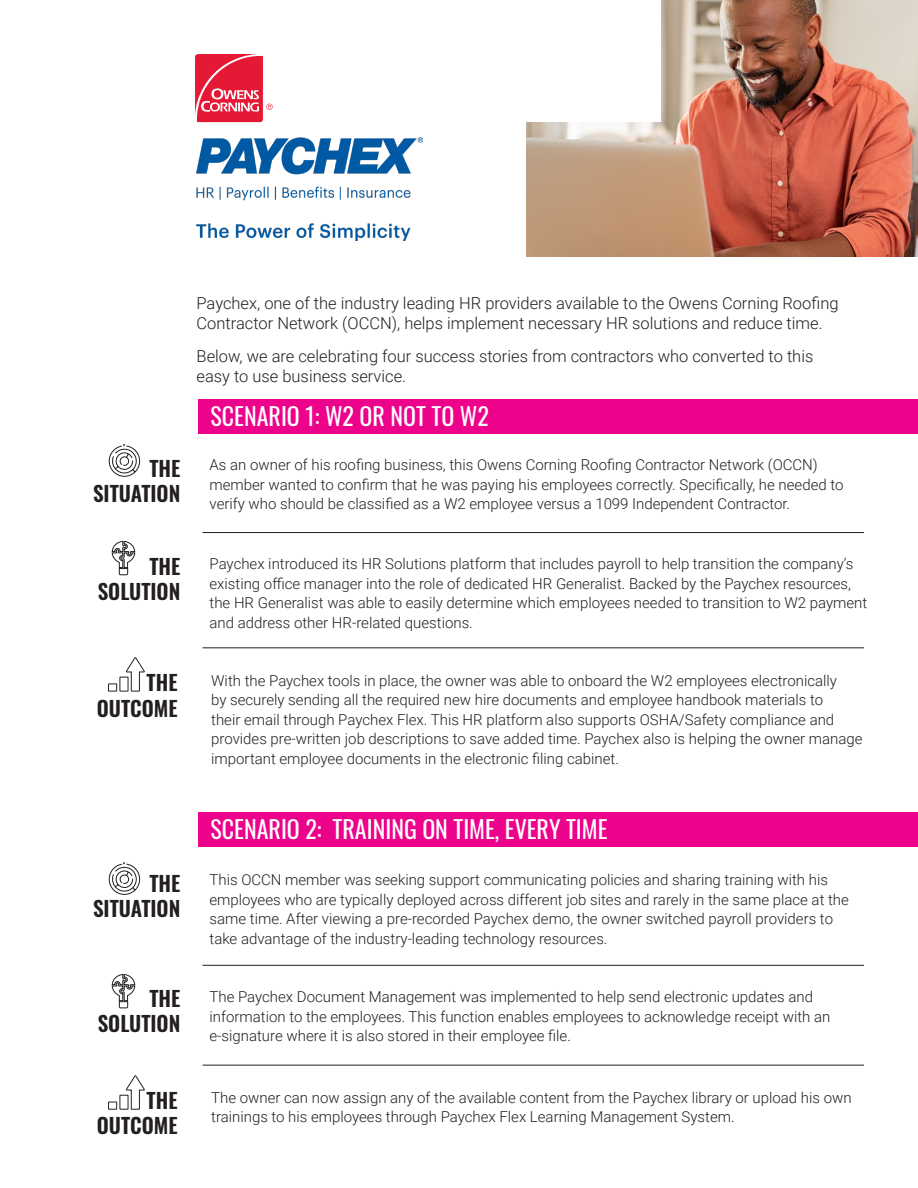
<style>
.page{position:relative;width:918px;height:1188px;background:#fff}
.page>*{position:absolute;margin:0;border:0;box-sizing:border-box;transform-origin:0 0}
.t1{font:24px "Oswald";color:#fff}
.t2{font:600 21px "Oswald";color:#231f20}
.t3{font:300 16.5px/19.8px "Roboto";color:#231f20}
.t4{font:300 15px/19.5px "Roboto";color:#231f20}
</style>
<div class="page">
<img style="left:526px;top:0;width:392px;height:256px">
<div style="left:472px;top:0;width:190px;height:122px;background:#fff"></div>
<div style="left:198px;top:399px;width:720px;height:34px;background:#ed028c"></div>
<div style="left:198px;top:812px;width:720px;height:34px;background:#ed028c"></div>
<svg style="left:109px;top:444px;width:31px;height:33px"></svg>
<svg style="left:195px;top:54px;width:78px;height:68px"></svg>
<svg style="left:126px;top:657px;width:19px;height:35px"></svg>
<div style="left:120px;top:677px;width:8px;height:14px;border:1px solid #231f20"></div>
<div style="left:108px;top:684px;width:9px;height:7px;border:1px solid #231f20"></div>
<svg style="left:112px;top:541px;width:23px;height:34px"></svg>
<hr style="left:202px;top:532px;width:662px;height:1px;background:#231f20">
<hr style="left:202px;top:965px;width:662px;height:1px;background:#231f20">
<hr style="left:202px;top:647px;width:662px;height:1px;background:#231f20">
<hr style="left:202px;top:1065px;width:662px;height:1px;background:#231f20">
<img style="left:197px;top:138px;width:225px;height:102px">
<svg style="left:109px;top:862px;width:31px;height:33px"></svg>
<svg style="left:126px;top:1075px;width:19px;height:35px"></svg>
<div style="left:120px;top:1095px;width:8px;height:15px;border:1px solid #231f20"></div>
<div style="left:108px;top:1102px;width:9px;height:8px;border:1px solid #231f20"></div>
<svg style="left:112px;top:974px;width:23px;height:35px"></svg>
<p class="t2" style="left:149px;top:457px;width:32px">THE</p>
<p class="t2" style="left:93px;top:482px;width:89px">SITUATION</p>
<p class="t3" style="left:197px;top:293px;width:643px">Paychex, one of the industry leading HR providers available to the Owens Corning Roofing<br>Contractor Network (OCCN), helps implement necessary HR solutions and reduce time.</p>
<p class="t3" style="left:197px;top:346px;width:618px">Below, we are celebrating four success stories from contractors who converted to this easy to use business service.</p>
<p class="t1" style="left:211px;top:395px;width:280px">SCENARIO 1: W2 OR NOT TO W2</p>
<p class="t4" style="left:210px;top:455px;width:635px">As an owner of his roofing business, this Owens Corning Roofing Contractor Network (OCCN) member wanted to confirm that he was paying his employees correctly. Specifically, he needed to verify who should be classified as a W2 employee versus a 1099 Independent Contractor.</p>
<p class="t2" style="left:149px;top:555px;width:32px">THE</p>
<p class="t2" style="left:98px;top:580px;width:84px">SOLUTION</p>
<p class="t2" style="left:147px;top:672px;width:32px">THE</p>
<p class="t2" style="left:97px;top:697px;width:82px">OUTCOME</p>
<p class="t4" style="left:210px;top:554px;width:659px">Paychex introduced its HR Solutions platform that includes payroll to help transition the company’s existing office manager into the role of dedicated HR Generalist. Backed by the Paychex resources, the HR Generalist was able to easily determine which employees needed to transition to W2 payment and address other HR-related questions.</p>
<p class="t4" style="left:211px;top:670px;width:653px">With the Paychex tools in place, the owner was able to onboard the W2 employees electronically<br>by securely sending all the required new hire documents and employee handbook materials to<br>their email through Paychex Flex. This HR platform also supports OSHA/Safety compliance and provides pre-written job descriptions to save added time. Paychex also is helping the owner manage important employee documents in the electronic filing cabinet.</p>
<p class="t2" style="left:149px;top:872px;width:32px">THE</p>
<p class="t2" style="left:93px;top:897px;width:89px">SITUATION</p>
<p class="t2" style="left:149px;top:988px;width:32px">THE</p>
<p class="t2" style="left:98px;top:1013px;width:84px">SOLUTION</p>
<p class="t2" style="left:147px;top:1089px;width:32px">THE</p>
<p class="t2" style="left:97px;top:1114px;width:82px">OUTCOME</p>
<p class="t1" style="left:211px;top:808px;width:398px">SCENARIO 2: TRAINING ON TIME, EVERY TIME</p>
<p class="t4" style="left:210px;top:869px;width:641px">This OCCN member was seeking support communicating policies and sharing training with his employees who are typically deployed across different job sites and rarely in the same place at the same time. After viewing a pre-recorded Paychex demo, the owner switched payroll providers to take advantage of the industry-leading technology resources.</p>
<p class="t4" style="left:210px;top:986px;width:622px">The Paychex Document Management was implemented to help send electronic updates and information to the employees. This function enables employees to acknowledge receipt with an e-signature where it is also stored in their employee file.</p>
<p class="t4" style="left:211px;top:1087px;width:642px">The owner can now assign any of the available content from the Paychex library or upload his own trainings to his employees through Paychex Flex Learning Management System.</p>
</div>
